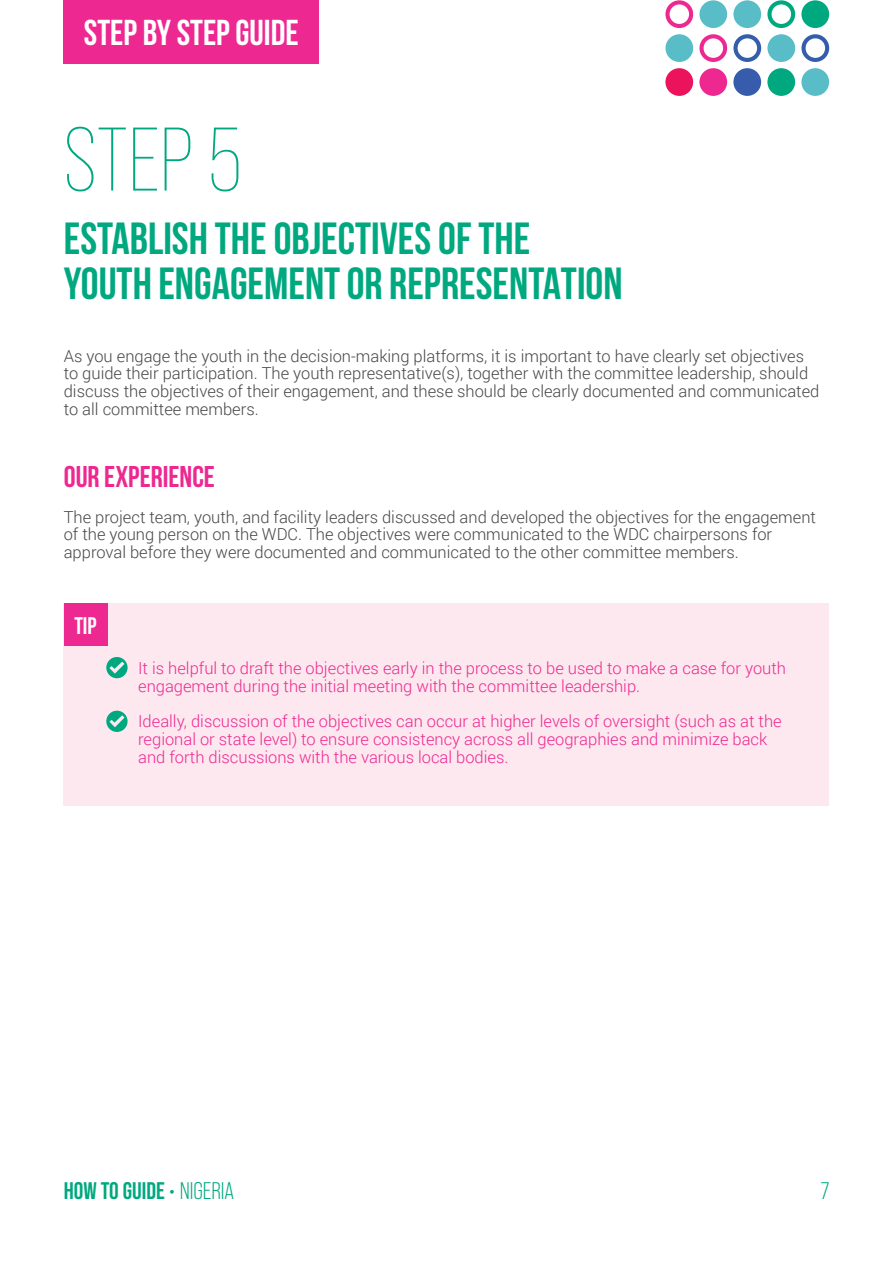
<style>
.page{position:relative;width:893px;height:1263px;background:#fff}
.page>*{position:absolute;margin:0;border:0;box-sizing:border-box;transform-origin:0 0}
.t1{font:300 90px "Bebas Neue Pro";color:#00a880}
.t2{font:700 45px/45px "Bebas Neue";color:#00a880}
.t3{font:700 36px "Bebas Neue";color:#fff}
.t4{font:700 30px "Bebas Neue";color:#ed2891}
.t5{font:700 24px "Bebas Neue Pro";color:#00a880}
.t6{font:700 24px "Bebas Neue";color:#fff}
.t7{font:24px "Bebas Neue Pro";color:#00a880}
.t8{font:300 16.5px/17.9px "Roboto";color:#464647}
.t9{font:300 16.5px/17.9px "Roboto";color:#ed2891}
.s1{font-weight:400}
</style>
<div class="page">
<div style="left:64px;top:0;width:255px;height:64px;background:#ed2891"></div>
<div style="left:64px;top:603px;width:765px;height:202px;background:#fde8ef"></div>
<svg style="left:106px;top:657px;width:22px;height:21px"></svg>
<svg style="left:106px;top:711px;width:22px;height:21px"></svg>
<div style="left:64px;top:603px;width:43px;height:43px;background:#ed2891"></div>
<div style="left:767px;top:0;width:28px;height:28px;border:4px solid #00a880;border-radius:50%"></div>
<div style="left:801px;top:0;width:28px;height:28px;background:#00a880;border-radius:50%"></div>
<div style="left:733px;top:0;width:28px;height:28px;background:#59bdc7;border-radius:50%"></div>
<div style="left:699px;top:0;width:28px;height:28px;background:#59bdc7;border-radius:50%"></div>
<div style="left:665px;top:0;width:28px;height:28px;border:4px solid #ed2991;border-radius:50%"></div>
<svg style="left:733px;top:34px;width:97px;height:28px"></svg>
<div style="left:767px;top:34px;width:28px;height:28px;background:#59bdc7;border-radius:50%"></div>
<div style="left:699px;top:34px;width:28px;height:28px;border:4px solid #ed2991;border-radius:50%"></div>
<div style="left:665px;top:34px;width:28px;height:28px;background:#59bdc7;border-radius:50%"></div>
<div style="left:665px;top:68px;width:28px;height:28px;background:#eb145c;border-radius:50%"></div>
<div style="left:699px;top:68px;width:28px;height:28px;background:#ed2991;border-radius:50%"></div>
<div style="left:733px;top:68px;width:28px;height:28px;background:#365cab;border-radius:50%"></div>
<div style="left:767px;top:68px;width:28px;height:28px;background:#00a880;border-radius:50%"></div>
<div style="left:801px;top:68px;width:28px;height:28px;background:#59bdc7;border-radius:50%"></div>
<h3 class="t3" style="left:84px;top:13px;width:216px">STEP BY STEP GUIDE</h3>
<h1 class="t1" style="left:64px;top:110px;width:180px">STEP 5</h1>
<h2 class="t2" style="left:64px;top:216px;width:560px">ESTABLISH THE OBJECTIVES OF THE<br>YOUTH ENGAGEMENT OR REPRESENTATION</h2>
<p class="t8" style="left:64px;top:346px;width:757px">As you engage the youth in the decision-making platforms, it is important to have clearly set objectives to guide their participation. The youth representative(s), together with the committee leadership, should discuss the objectives of their engagement, and these should be clearly documented and communicated to all committee members.</p>
<h3 class="t4" style="left:64px;top:460px;width:153px">OUR EXPERIENCE</h3>
<p class="t8" style="left:64px;top:507px;width:754px">The project team, youth, and facility leaders discussed and developed the objectives for the engagement of the young person on the WDC. The objectives were communicated to the WDC chairpersons for approval before they were documented and communicated to the other committee members.</p>
<h3 class="t6" style="left:74px;top:612px;width:24px">TIP</h3>
<p class="t9" style="left:138px;top:658px;width:649px">It is helpful to draft the objectives early in the process to be used to make a case for youth engagement during the initial meeting with the committee leadership.</p>
<p class="t9" style="left:138px;top:712px;width:645px">Ideally, discussion of the objectives can occur at higher levels of oversight (such as at the regional or state level) to ensure consistency across all geographies and minimize back and forth discussions with the various local bodies.</p>
<h3 class="t5" style="left:64px;top:1177px;width:172px">HOW TO GUIDE • <span class="s1">NIGERIA</span></h3>
<h3 class="t7" style="left:821px;top:1177px;width:10px">7</h3>
</div>
